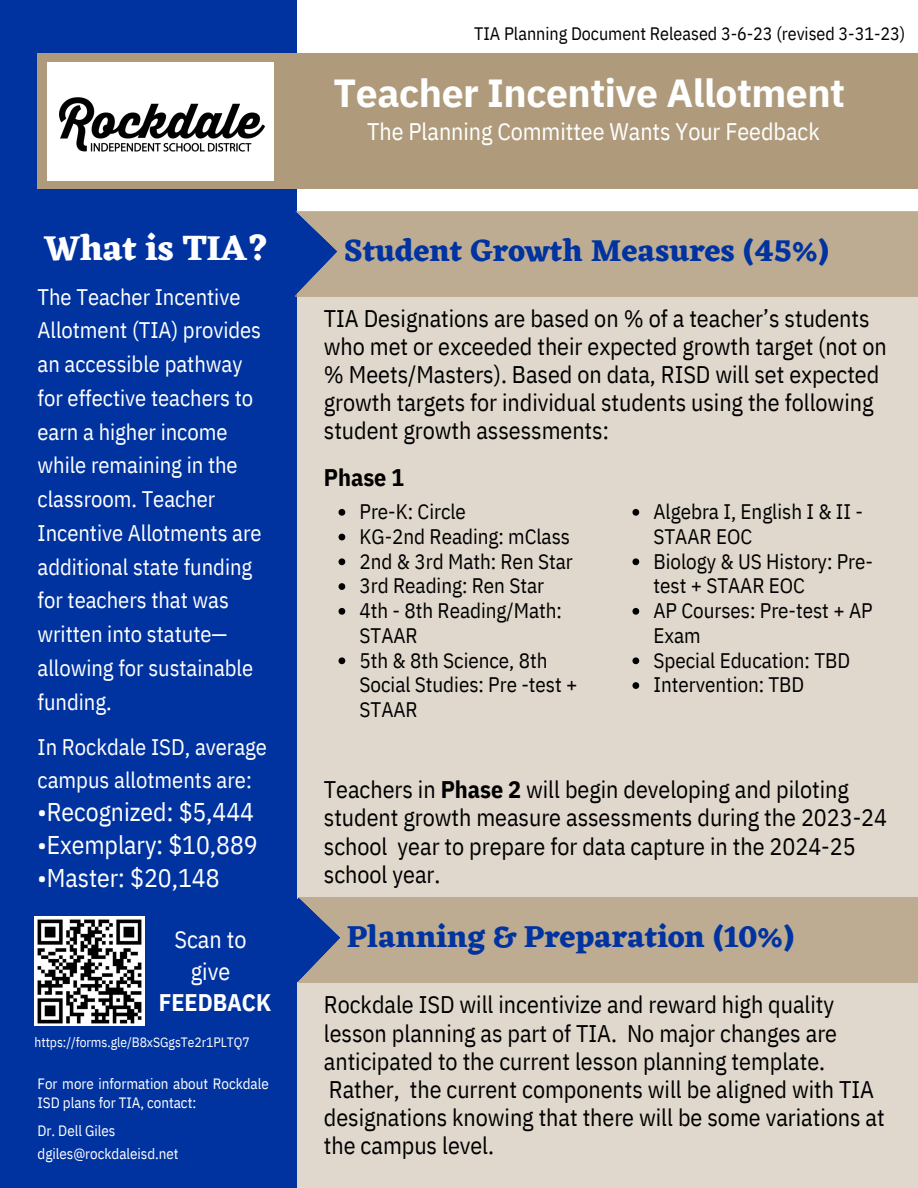
<style>
.page{position:relative;width:918px;height:1188px;background:#fff}
.page>*{position:absolute;margin:0;border:0;box-sizing:border-box;transform-origin:0 0}
.t1{font:700 39px "IBM Plex Sans";letter-spacing:-.01em;color:#fff}
.t2{font:700 36px "Eczar";letter-spacing:-.01em;color:#fff}
.t3{font:700 31.5px "Eczar";color:#0033a0}
.t4{font:700 31.35px "Eczar";color:#0033a0}
.t5{font:25.65px "IBM Plex Sans Cond";color:#fff}
.t6{font:24px/28.2px "IBM Plex Sans Cond";color:#000}
.t7{font:24px/31.5px "IBM Plex Sans Cond";color:#fff;text-align:center}
.t8{font:700 24px "IBM Plex Sans Cond";color:#fff}
.t9{font:700 24px "IBM Plex Sans Cond";color:#000}
.t10{font:22.5px/33.8px "IBM Plex Sans Cond";color:#fff}
.t11{font:21px/24.8px "IBM Plex Sans Cond";color:#000}
.t12{font:18px "IBM Plex Sans Cond";color:#000}
.t13{font:15px/19.2px "IBM Plex Sans Cond";letter-spacing:-.005em;color:#fff}
.t14{font:13.5px "IBM Plex Sans Cond";color:#fff}
.s1{font-weight:700}
</style>
<div class="page">
<div style="left:277px;top:212px;width:641px;height:976px;background:#e0d8cc"></div>
<div style="left:0;top:0;width:296px;height:1188px;background:#0033a0"></div>
<div style="left:38px;top:53px;width:880px;height:135px;background:#af9b7b"></div>
<div style="left:48px;top:62px;width:225px;height:118px;background:#fff"></div>
<img style="left:59px;top:97px;width:205px;height:55px">
<div style="left:295px;top:211px;width:623px;height:85px;background:#bdac92"></div>
<svg style="left:295px;top:211px;width:43px;height:85px"></svg>
<div style="left:298px;top:898px;width:620px;height:84px;background:#bdac92"></div>
<svg style="left:296px;top:897px;width:45px;height:85px"></svg>
<img style="left:35px;top:916px;width:109px;height:110px">
<svg style="left:339px;top:509px;width:6px;height:7px"></svg>
<svg style="left:339px;top:534px;width:6px;height:6px"></svg>
<svg style="left:339px;top:558px;width:6px;height:7px"></svg>
<svg style="left:339px;top:583px;width:6px;height:7px"></svg>
<svg style="left:339px;top:608px;width:6px;height:7px"></svg>
<svg style="left:339px;top:657px;width:6px;height:7px"></svg>
<svg style="left:632px;top:509px;width:7px;height:7px"></svg>
<svg style="left:632px;top:558px;width:7px;height:7px"></svg>
<svg style="left:632px;top:608px;width:7px;height:7px"></svg>
<svg style="left:632px;top:657px;width:7px;height:7px"></svg>
<svg style="left:632px;top:682px;width:7px;height:7px"></svg>
<h2 class="t2" style="left:44px;top:226px;width:227px">What is TIA?</h2>
<p class="t10" style="left:38px;top:279px;width:226px">The Teacher Incentive<br>Allotment (TIA) provides an accessible pathway for effective teachers to earn a higher income while remaining in the classroom. Teacher<br>Incentive Allotments are additional state funding for teachers that was written into statute— allowing for sustainable funding.</p>
<p class="t10" style="left:38px;top:729px;width:231px">In Rockdale ISD, average campus allotments are:</p>
<p class="t5" style="left:38px;top:795px;width:218px">•Recognized: $5,444</p>
<p class="t5" style="left:38px;top:827px;width:222px">•Exemplary: $10,889</p>
<p class="t5" style="left:38px;top:861px;width:183px">•Master: $20,148</p>
<p class="t7" style="left:175px;top:924px;width:73px">Scan to give</p>
<p class="t8" style="left:159px;top:987px;width:114px">FEEDBACK</p>
<p class="t14" style="left:35px;top:1033px;width:217px">https://forms.gle/B8xSGgsTe2r1PLTQ7</p>
<p class="t13" style="left:38px;top:1074px;width:233px">For more information about Rockdale<br>ISD plans for TIA, contact:</p>
<p class="t13" style="left:38px;top:1119px;width:143px;line-height:22.5px">Dr. Dell Giles dgiles@rockdaleisd.net</p>
<p class="t12" style="left:474px;top:21px;width:433px">TIA Planning Document Released 3-6-23 (revised 3-31-23)</p>
<h1 class="t1" style="left:334px;top:67px;width:513px">Teacher Incentive Allotment</h1>
<p class="t7" style="left:367px;top:115px;width:454px">The Planning Committee Wants Your Feedback</p>
<h3 class="t3" style="left:344px;top:232px;width:487px">Student Growth Measures (45%)</h3>
<p class="t6" style="left:324px;top:304px;width:564px">TIA Designations are based on % of a teacher’s students who met or exceeded their expected growth target (not on % Meets/Masters). Based on data, RISD will set expected growth targets for individual students using the following student growth assessments:</p>
<p class="t9" style="left:324px;top:462px;width:82px">Phase 1</p>
<p class="t11" style="left:360px;top:499px;width:219px">Pre-K: Circle<br>KG-2nd Reading: mClass<br>2nd &amp; 3rd Math: Ren Star<br>3rd Reading: Ren Star<br>4th - 8th Reading/Math:<br>STAAR<br>5th &amp; 8th Science, 8th<br>Social Studies: Pre -test +<br>STAAR</p>
<p class="t11" style="left:654px;top:499px;width:221px">Algebra I, English I &amp; II -<br>STAAR EOC<br>Biology &amp; US History: Pre&shy;test + STAAR EOC<br>AP Courses: Pre-test + AP<br>Exam<br>Special Education: TBD<br>Intervention: TBD</p>
<p class="t6" style="left:324px;top:775px;width:565px">Teachers in <span class="s1">Phase 2</span> will begin developing and piloting student growth measure assessments during the 2023-24 school year to prepare for data capture in the 2024-25 school year.</p>
<h3 class="t4" style="left:347px;top:918px;width:449px">Planning &amp; Preparation (10%)</h3>
<p class="t6" style="left:324px;top:990px;width:562px">Rockdale ISD will incentivize and reward high quality lesson planning as part of TIA. No major changes are anticipated to the current lesson planning template.<br>Rather, the current components will be aligned with TIA designations knowing that there will be some variations at the campus level.</p>
</div>
